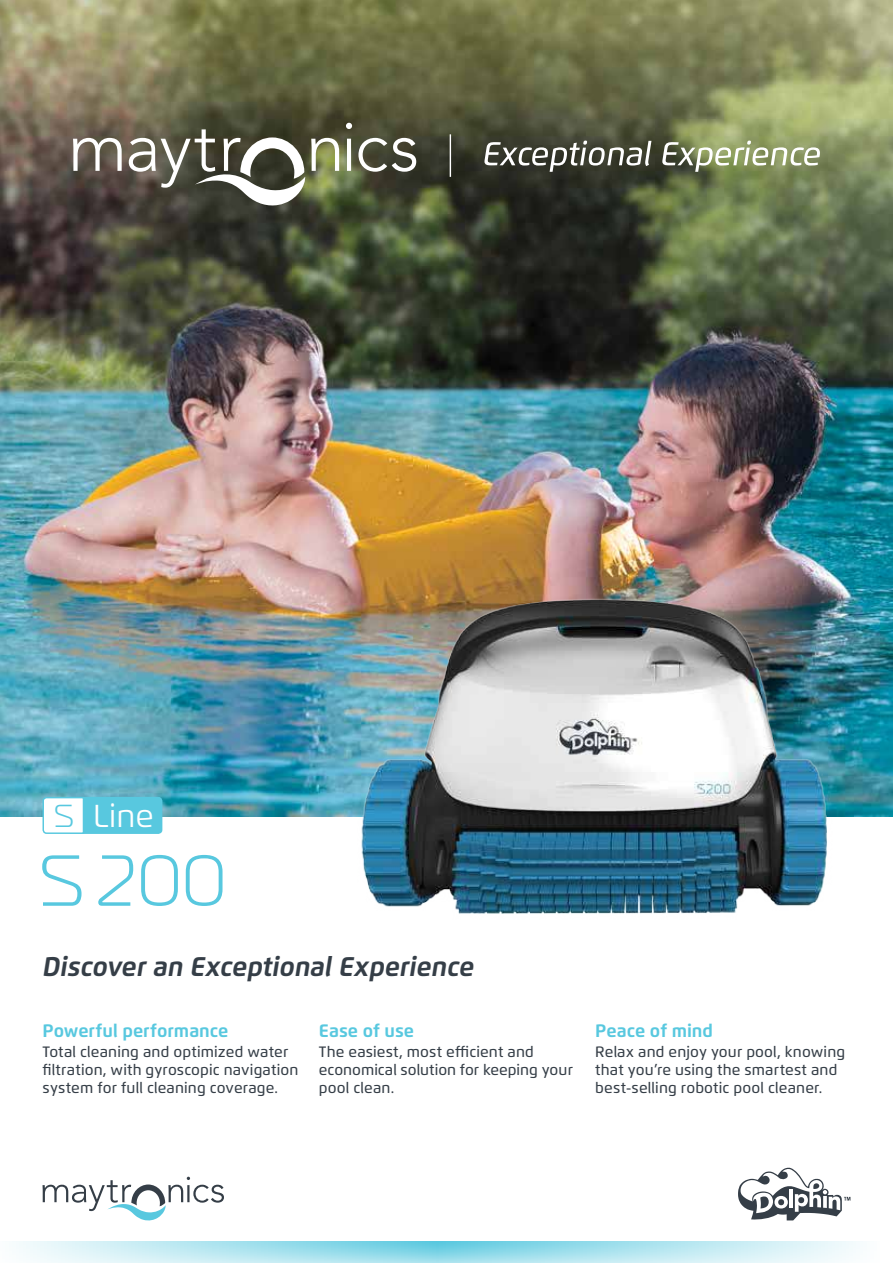
<style>
.page{position:relative;width:893px;height:1263px;background:#fff}
.page>*{position:absolute;margin:0;border:0;box-sizing:border-box;transform-origin:0 0}
.t1{font:300 72px "Magistral";color:#58c8df}
.t2{font:300 31.8px "Magistral";color:#58c8df}
.t3{font:31.65px "Flexo";color:#fff}
.t4{font:italic 700 27px "Flexo";letter-spacing:-.005em;color:#353e47}
.t5{font:700 18px "Flexo";color:#58c8df}
.t6{font:500 15px/18px "Flexo";letter-spacing:.01em;color:#353e47}
</style>
<div class="page">
<img style="left:0;top:0;width:893px;height:816px">
<img style="left:316px;top:564px;width:537px;height:350px">
<svg style="left:16px;top:1241px;width:844px;height:22px"></svg>
<svg style="left:43px;top:1177px;width:181px;height:44px"></svg>
<svg style="left:738px;top:1167px;width:112px;height:53px"></svg>
<svg style="left:42px;top:796px;width:120px;height:38px"></svg>
<hr style="left:450px;top:134px;width:1px;height:43px;background:#fff">
<svg style="left:484px;top:141px;width:336px;height:31px"></svg>
<svg style="left:73px;top:138px;width:49px;height:33px"></svg>
<svg style="left:346px;top:123px;width:6px;height:48px"></svg>
<svg style="left:358px;top:138px;width:58px;height:34px"></svg>
<svg style="left:129px;top:129px;width:210px;height:78px"></svg>
<h2 class="t2" style="left:54px;top:797px;width:21px">S</h2>
<h3 class="t3" style="left:93px;top:797px;width:62px">Line</h3>
<h1 class="t1" style="left:39px;top:837px;width:188px">S200</h1>
<h3 class="t4" style="left:43px;top:950px;width:433px">Discover an Exceptional Experience</h3>
<p class="t5" style="left:43px;top:1020px;width:187px">Powerful performance</p>
<p class="t6" style="left:43px;top:1043px;width:257px">Total cleaning and optimized water filtration, with gyroscopic navigation system for full cleaning coverage.</p>
<p class="t5" style="left:319px;top:1020px;width:97px">Ease of use</p>
<p class="t6" style="left:319px;top:1043px;width:256px">The easiest, most efficient and economical solution for keeping your pool clean.</p>
<p class="t5" style="left:595px;top:1020px;width:119px">Peace of mind</p>
<p class="t6" style="left:595px;top:1043px;width:251px">Relax and enjoy your pool, knowing that you r e’ using the smartest and best-selling robotic pool cleaner.</p>
</div>
